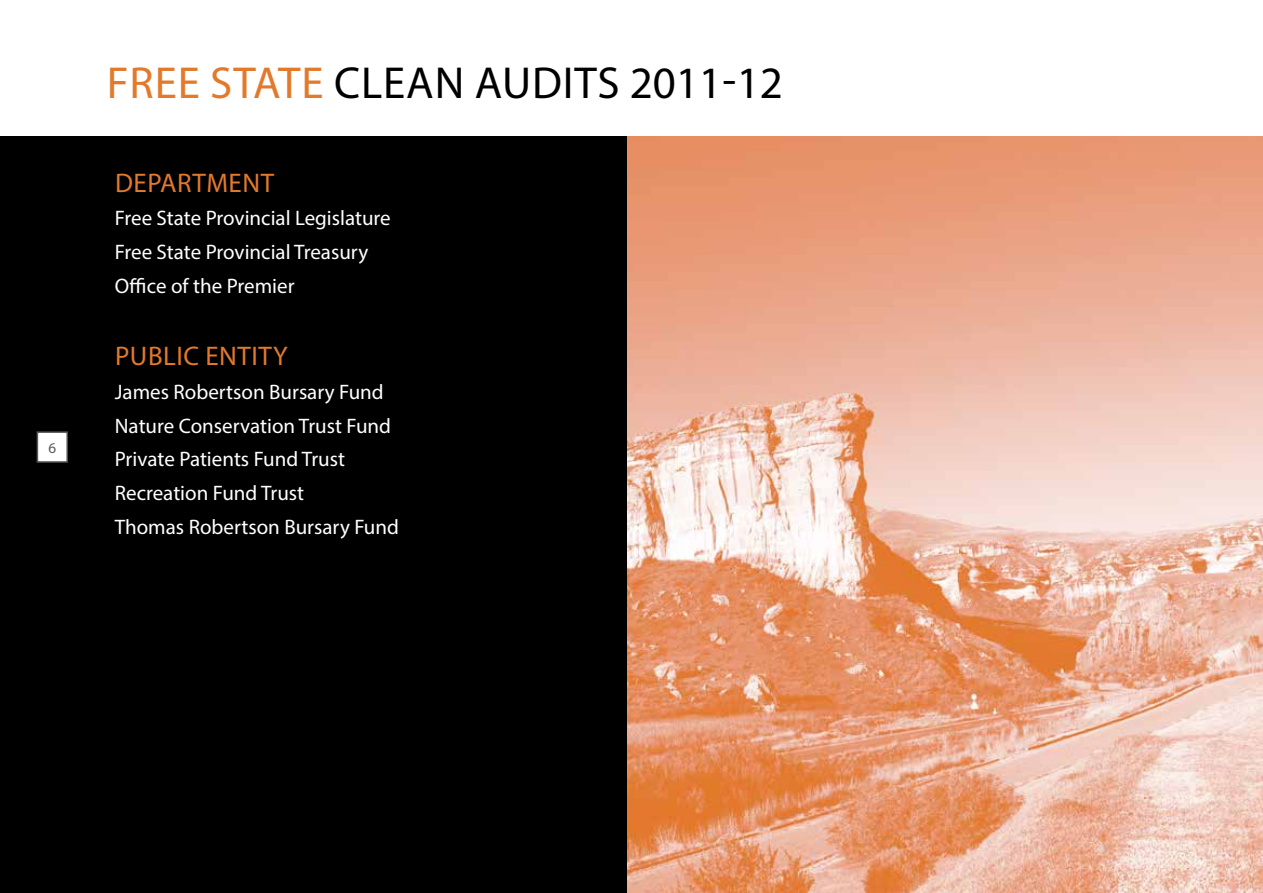
<style>
.page{position:relative;width:1263px;height:893px;background:#fff}
.page>*{position:absolute;margin:0;border:0;box-sizing:border-box;transform-origin:0 0}
.t1{font:45px "Myriad Pro";letter-spacing:.02em;color:#e2792b}
.t2{font:45px "Myriad Pro";color:#000}
.t3{font:27px "Myriad Pro";letter-spacing:.02em;color:#e2792b}
.t4{font:21px/33.8px "Myriad Pro";color:#fff}
.t5{font:15px "Myriad Pro";color:#58595b}
.s1{color:#000}
</style>
<div class="page">
<div style="left:0;top:136px;width:632px;height:757px;background:#000"></div>
<div style="left:37px;top:432px;width:30px;height:30px;background:#fff"></div>
<div style="left:37px;top:431px;width:31px;height:32px;border:2px solid #58595b"></div>
<img style="left:627px;top:136px;width:636px;height:757px">
<p class="t5" style="left:48px;top:438px;width:9px">6</p>
<h1 class="t1" style="left:107px;top:55px;width:280px">FREE STATE <span class="s1">Clean</span></h1>
<h1 class="t2" style="left:475px;top:55px;width:79px">Audits</h1>
<h1 class="t2" style="left:630px;top:55px;width:155px">2011-12</h1>
<p class="t3" style="left:115px;top:166px;width:161px">DEPARTMENT</p>
<p class="t4" style="left:115px;top:201px;width:277px">Free State Provincial Legislature<br>Free State Provincial Treasury<br>Office of the Premier</p>
<p class="t3" style="left:115px;top:339px;width:174px">PUBLIC ENTITY</p>
<p class="t4" style="left:115px;top:375px;width:286px">James Robertson Bursary Fund<br>Nature Conservation Trust Fund<br>Private Patients Fund Trust<br>Recreation Fund Trust<br>Thomas Robertson Bursary Fund</p>
</div>
